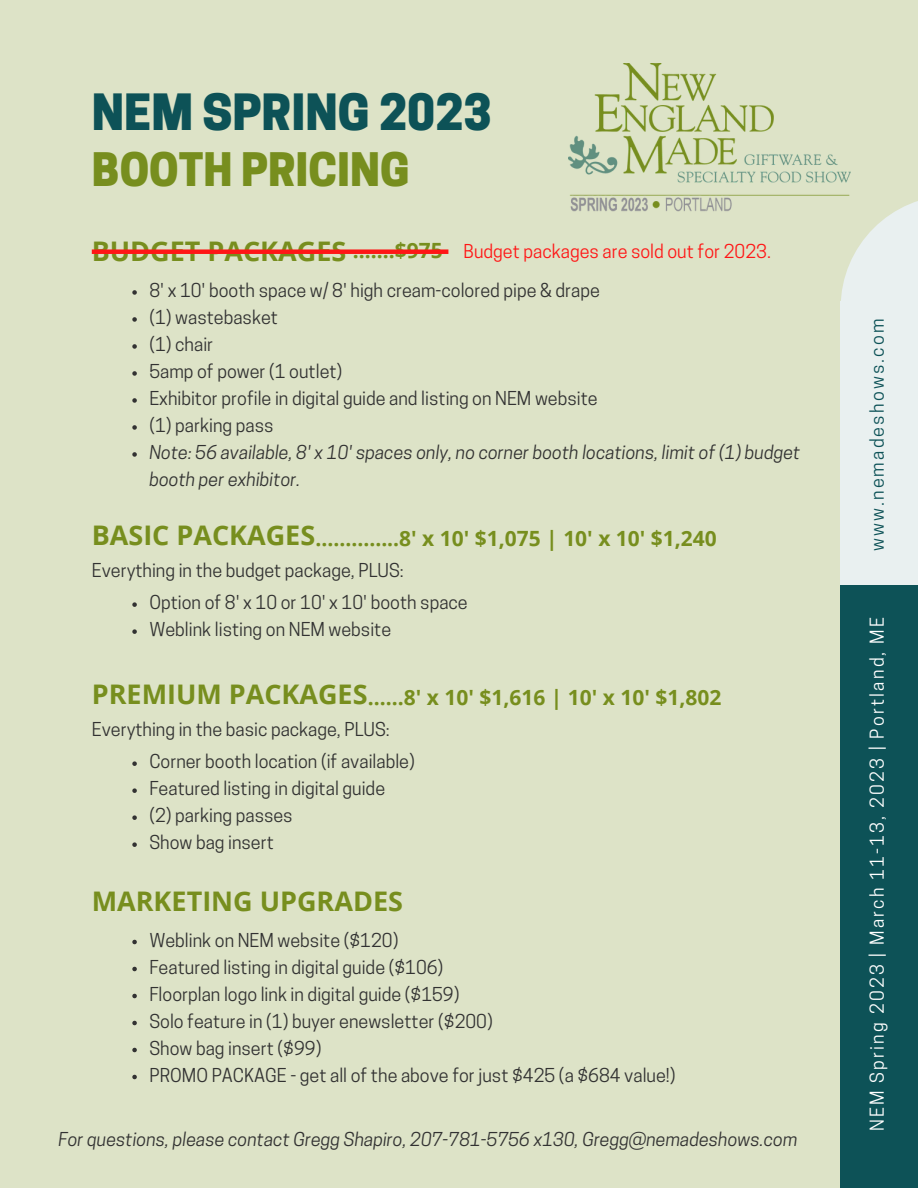
<style>
.page{position:relative;width:918px;height:1188px;background:#dde3c7}
.page>*{position:absolute;margin:0;border:0;box-sizing:border-box;transform-origin:0 0}
.t1{font:800 46.95px "Cooper Hewitt";color:#0d5257}
.t2{font:800 43.35px "Cooper Hewitt";color:#778e1e}
.t3{font:700 27px "Open Sans";color:#778e1e}
.t4{font:700 21px "Open Sans";color:#778e1e}
.t5{font:18px/27px "Cooper Hewitt";color:#323232}
.t6{font:italic 18px/27px "Cooper Hewitt";color:#323232}
.t7{font:18px "Cooper Hewitt";letter-spacing:.12em;color:#fff}
.t8{font:18px "Cooper Hewitt";color:#ff1616}
.t9{font:18px "Cooper Hewitt";letter-spacing:.12em;color:#0d5257}
</style>
<div class="page">
<div style="left:840px;top:301px;width:78px;height:286px;background:#e9f0f0"></div>
<div style="left:840px;top:586px;width:78px;height:602px;background:#0d5257"></div>
<svg style="left:841px;top:201px;width:77px;height:100px"></svg>
<svg style="left:132px;top:290px;width:5px;height:5px"></svg>
<svg style="left:132px;top:317px;width:5px;height:5px"></svg>
<svg style="left:132px;top:344px;width:5px;height:5px"></svg>
<svg style="left:132px;top:371px;width:5px;height:5px"></svg>
<svg style="left:132px;top:398px;width:5px;height:5px"></svg>
<svg style="left:132px;top:425px;width:5px;height:5px"></svg>
<svg style="left:132px;top:452px;width:5px;height:5px"></svg>
<img style="left:568px;top:64px;width:283px;height:157px">
<svg style="left:132px;top:602px;width:5px;height:5px"></svg>
<svg style="left:132px;top:629px;width:5px;height:5px"></svg>
<svg style="left:132px;top:761px;width:5px;height:5px"></svg>
<svg style="left:132px;top:788px;width:5px;height:5px"></svg>
<svg style="left:132px;top:815px;width:5px;height:5px"></svg>
<svg style="left:132px;top:842px;width:5px;height:5px"></svg>
<svg style="left:132px;top:940px;width:5px;height:4px"></svg>
<svg style="left:132px;top:967px;width:5px;height:4px"></svg>
<svg style="left:132px;top:994px;width:5px;height:4px"></svg>
<svg style="left:132px;top:1021px;width:5px;height:4px"></svg>
<svg style="left:132px;top:1048px;width:5px;height:4px"></svg>
<svg style="left:132px;top:1075px;width:5px;height:4px"></svg>
<div style="left:92px;top:249px;width:356px;height:5px;background:#ff1616"></div>
<h1 class="t1" style="left:92px;top:95px;width:401px">NEM SPRING 2023</h1>
<h2 class="t2" style="left:92px;top:153px;width:319px">BOOTH PRICING</h2>
<h3 class="t3" style="left:92px;top:232px;width:256px">BUDGET PACKAGES</h3>
<p class="t4" style="left:353px;top:236px;width:91px">.......$975</p>
<p class="t8" style="left:464px;top:245px;width:309px">Budget packages are sold out for 2023.</p>
<p class="t5" style="left:149px;top:279px;width:452px">8' x 10' booth space w/ 8' high cream-colored pipe &amp; drape (1) wastebasket<br>(1) chair<br>5amp of power (1 outlet)<br>Exhibitor profile in digital guide and listing on NEM website (1) parking pass</p>
<p class="t6" style="left:149px;top:441px;width:653px">Note: 56 available, 8' x 10' spaces only, no corner booth locations, limit of (1) budget booth per exhibitor.</p>
<h3 class="t3" style="left:92px;top:516px;width:225px">BASIC PACKAGES</h3>
<p class="t4" style="left:315px;top:523px;width:403px">..............8' x 10' $1,075 | 10' x 10' $1,240</p>
<p class="t5" style="left:92px;top:559px;width:314px">Everything in the budget package, PLUS:</p>
<p class="t5" style="left:149px;top:591px;width:320px">Option of 8' x 10 or 10' x 10' booth space<br>Weblink listing on NEM website</p>
<h3 class="t3" style="left:92px;top:675px;width:277px">PREMIUM PACKAGES</h3>
<p class="t4" style="left:368px;top:682px;width:355px">......8' x 10' $1,616 | 10' x 10' $1,802</p>
<p class="t5" style="left:92px;top:718px;width:300px">Everything in the basic package, PLUS:</p>
<p class="t5" style="left:149px;top:750px;width:267px">Corner booth location (if available)<br>Featured listing in digital guide<br>(2) parking passes<br>Show bag insert</p>
<h3 class="t3" style="left:92px;top:882px;width:313px">MARKETING UPGRADES</h3>
<p class="t5" style="left:149px;top:929px;width:528px">Weblink on NEM website ($120)<br>Featured listing in digital guide ($106)<br>Floorplan logo link in digital guide ($159)<br>Solo feature in (1) buyer enewsletter ($200)<br>Show bag insert ($99)<br>PROMO PACKAGE - get all of the above for just $425 (a $684 value!)</p>
<p class="t6" style="left:59px;top:1128px;width:740px">For questions, please contact Gregg Shapiro, 207-781-5756 x130, Gregg@nemadeshows.com</p>
<p class="t9" style="left:870px;top:551px;width:234px;rotate:-90deg">www.nemadeshows.com</p>
<p class="t7" style="left:870px;top:1131px;width:515px;rotate:-90deg">NEM Spring 2023 | March 11-13, 2023 | Portland, ME</p>
</div>
